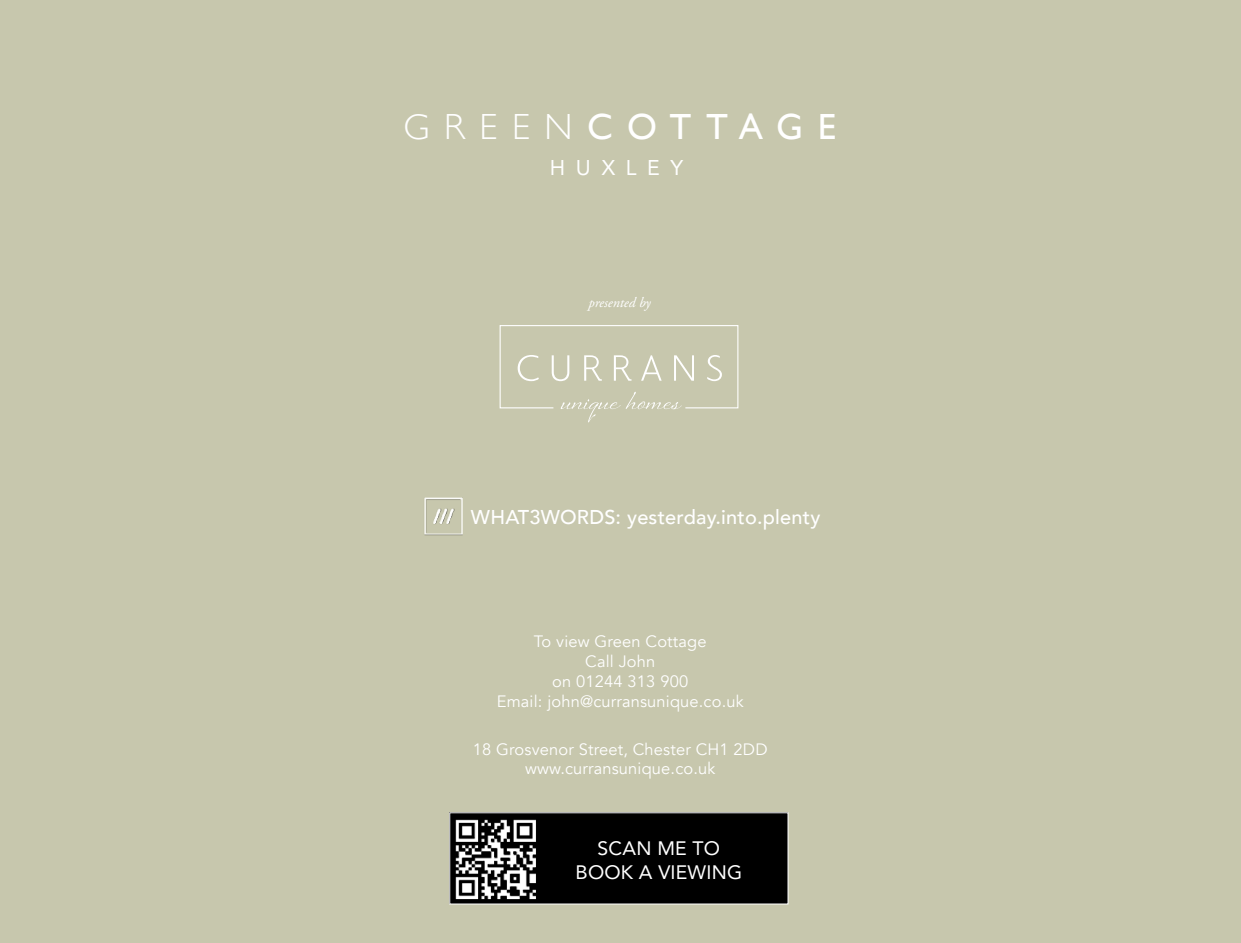
<style>
.page{position:relative;width:1241px;height:943px;background:#fff}
.page>*{position:absolute;margin:0;border:0;box-sizing:border-box;transform-origin:0 0}
.t1{font:36.4px "Gill Sans";letter-spacing:.38em;color:#fff}
.t2{font:21.35px "Avenir";letter-spacing:.5em;color:#fff}
.t3{font:500 19.95px "Avenir";letter-spacing:.01em;color:#fff}
.t4{font:19.43px/24px "Avenir";letter-spacing:.01em;color:#fff;text-align:center}
.t5{font:16.45px/19.8px "Avenir";letter-spacing:.01em;color:#fff;text-align:center}
.t6{font:italic 14.17px "Adobe Garamond Pro";color:#fff}
.s1{font-weight:300}
</style>
<div class="page">
<div style="left:0;top:0;width:1240px;height:943px;background:#c7c7ad"></div>
<svg style="left:499px;top:325px;width:239px;height:97px"></svg>
<div style="left:449px;top:812px;width:338px;height:92px;background:#000"></div>
<img style="left:450px;top:813px;width:91px;height:91px">
<img style="left:424px;top:497px;width:39px;height:37px">
<h1 class="t1" style="left:403px;top:106px;width:434px"><span class="s1">GREEN</span>COTTAGE</h1>
<p class="t2" style="left:549px;top:150px;width:135px">HUXLEY</p>
<p class="t6" style="left:588px;top:294px;width:64px">presented by</p>
<p class="t3" style="left:471px;top:500px;width:351px">WHAT3WORDS: yesterday.into.plenty</p>
<p class="t5" style="left:496px;top:632px;width:248px">To view Green Cottage<br>Call John<br>on 01244 313 900<br>Email: john@curransunique.co.uk</p>
<p class="t5" style="left:473px;top:739px;width:296px">18 Grosvenor Street, Chester CH1 2DD www.curransunique.co.uk</p>
<p class="t4" style="left:575px;top:835px;width:168px">SCAN ME TO<br>BOOK A VIEWING</p>
</div>
